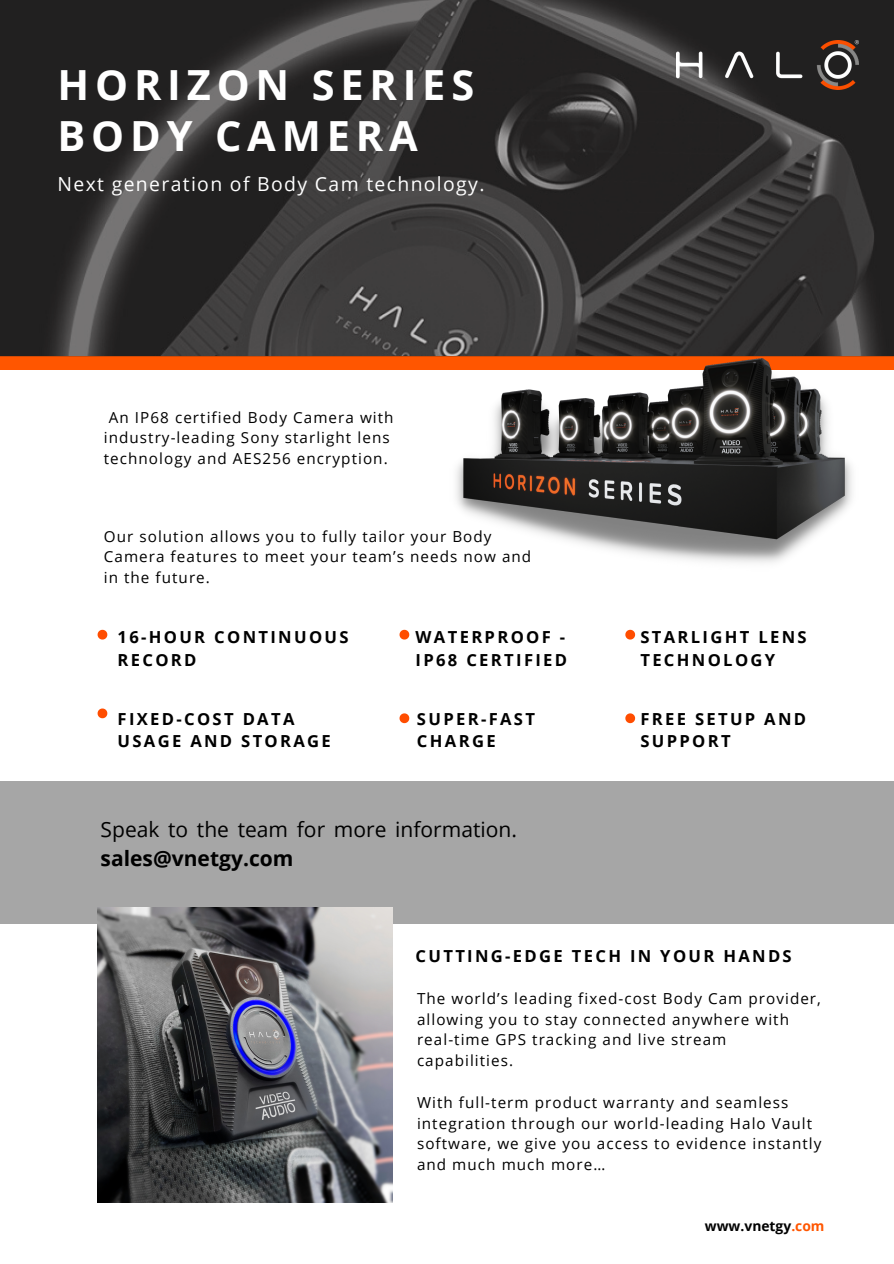
<style>
.page{position:relative;width:894px;height:1264px;background:#fff}
.page>*{position:absolute;margin:0;border:0;box-sizing:border-box;transform-origin:0 0}
.t1{font:700 41.55px "Open Sans";letter-spacing:.14em;color:#fff}
.t2{font:21px/28.3px "Open Sans";color:#000}
.t3{font:19.35px "Open Sans";letter-spacing:.07em;color:#fff}
.t4{font:700 16.65px/22.8px "Open Sans";letter-spacing:.14em;color:#000}
.t5{font:15.15px/20.7px "Open Sans";letter-spacing:.07em;color:#000}
.t6{font:700 13.8px "Open Sans";color:#000}
.s1{font-weight:700}
.s2{color:#ff5600}
</style>
<div class="page">
<div style="left:0;top:356px;width:893px;height:14px;background:#ff5600"></div>
<svg style="left:0;top:0;width:893px;height:357px;fill:#282727"></svg>
<img style="left:676px;top:40px;width:182px;height:50px">
<div style="left:0;top:782px;width:893px;height:141px;background:#a6a6a6"></div>
<img style="left:97px;top:907px;width:295px;height:295px">
<img style="left:456px;top:358px;width:396px;height:205px">
<svg style="left:97px;top:708px;width:10px;height:10px"></svg>
<svg style="left:97px;top:629px;width:10px;height:10px"></svg>
<svg style="left:399px;top:629px;width:10px;height:10px"></svg>
<svg style="left:399px;top:713px;width:10px;height:10px"></svg>
<svg style="left:625px;top:629px;width:10px;height:10px"></svg>
<svg style="left:625px;top:713px;width:10px;height:10px"></svg>
<p class="t1" style="left:58px;top:56px;width:418px">HORIZON SERIES</p>
<p class="t1" style="left:58px;top:107px;width:361px">BODY CAMERA</p>
<p class="t3" style="left:58px;top:170px;width:428px">Next generation of Body Cam technology.</p>
<p class="t5" style="left:104px;top:406px;width:291px;text-align:center">An IP68 certified Body Camera with industry-leading Sony starlight lens technology and AES256 encryption.</p>
<p class="t5" style="left:104px;top:525px;width:429px">Our solution allows you to fully tailor your Body<br>Camera features to meet your team’s needs now and in the future.</p>
<p class="t4" style="left:117px;top:625px;width:232px">16-HOUR CONTINUOUS<br>RECORD</p>
<p class="t4" style="left:415px;top:625px;width:153px">WATERPROOF -<br>IP68 CERTIFIED</p>
<p class="t4" style="left:640px;top:625px;width:168px">STARLIGHT LENS<br>TECHNOLOGY</p>
<p class="t4" style="left:117px;top:706px;width:215px">FIXED-COST DATA<br>USAGE AND STORAGE</p>
<p class="t4" style="left:640px;top:706px;width:167px">FREE SETUP AND<br>SUPPORT</p>
<p class="t4" style="left:417px;top:706px;width:119px">SUPER-FAST<br>CHARGE</p>
<p class="t2" style="left:101px;top:815px;width:417px">Speak to the team for more information. <span class="s1">sales@vnetgy.com</span></p>
<p class="t4" style="left:415px;top:944px;width:377px">CUTTING-EDGE TECH IN YOUR HANDS</p>
<p class="t5" style="left:417px;top:987px;width:405px">The world’s leading fixed-cost Body Cam provider, allowing you to stay connected anywhere with real-time GPS tracking and live stream capabilities.</p>
<p class="t5" style="left:417px;top:1091px;width:406px">With full-term product warranty and seamless integration through our world-leading Halo Vault software, we give you access to evidence instantly</p>
<p class="t5" style="left:417px;top:1153px;width:190px">and much much more…</p>
<p class="t6" style="left:704px;top:1215px;width:121px">www.vnetgy<span class="s2">.com</span></p>
</div>
